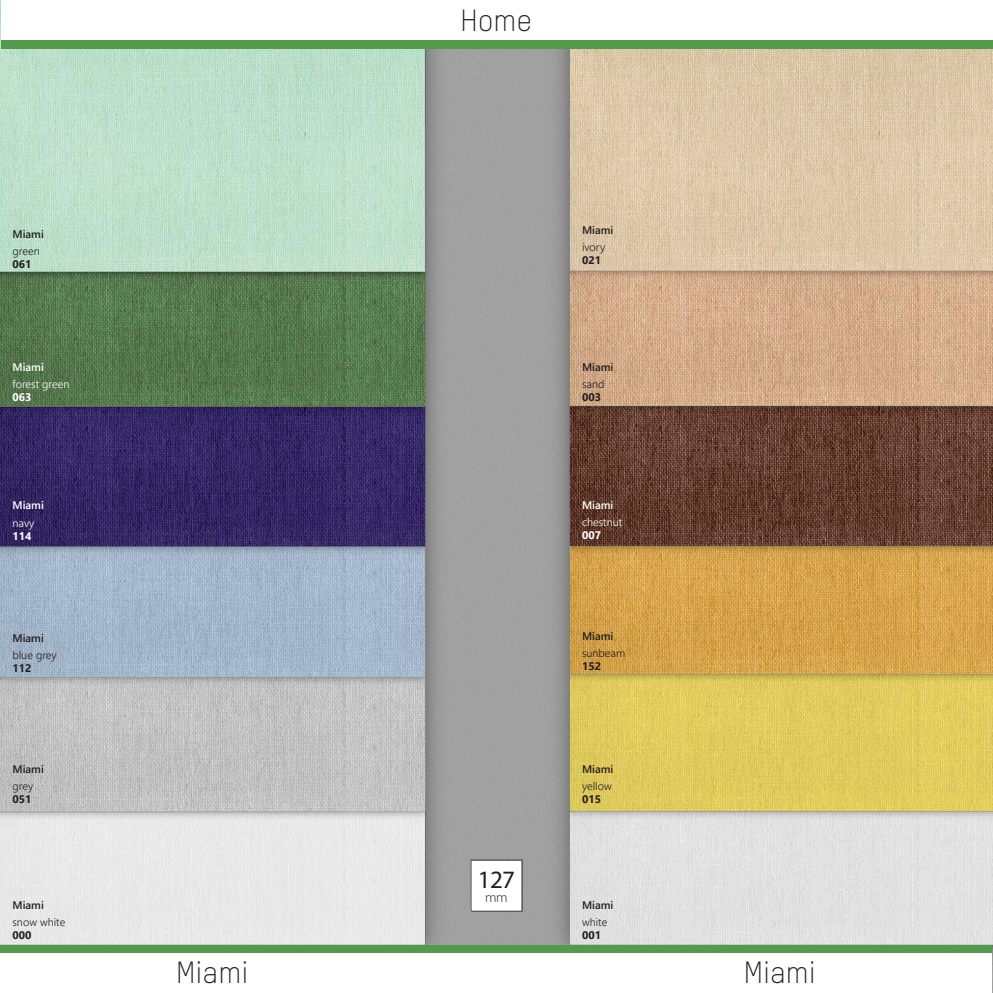
<style>
.page{position:relative;width:993px;height:993px;background:#fff}
.page>*{position:absolute;margin:0;border:0;box-sizing:border-box;transform-origin:0 0}
.t1{font:300 30px "TSTARPRO";color:#231f20}
.t2{font:25px "Myriad Pro";color:#231f20}
.t3{font:300 14px "Myriad Pro";color:#231f20}
.t4{font:300 11px "Segoe UI";color:#231f20}
.t5{font:600 11px "Segoe UI";color:#231f20}
.t6{font:700 11px "Segoe UI";color:#231f20}
.t7{font:300 11px "Segoe UI";color:#fff}
.t8{font:600 11px "Segoe UI";color:#fff}
.t9{font:700 11px "Segoe UI";color:#fff}
</style>
<div class="page">
<img style="left:0;top:0;width:992px;height:953px">
<div style="left:471px;top:859px;width:51px;height:51px;background:#fff"></div>
<hr style="left:470px;top:859px;width:52px;height:1px;background:#231f20">
<hr style="left:470px;top:860px;width:1px;height:50px;background:#231f20">
<hr style="left:521px;top:860px;width:1px;height:50px;background:#231f20">
<hr style="left:470px;top:910px;width:52px;height:1px;background:#231f20">
<div style="left:0;top:944px;width:991px;height:9px;background:#529a4c"></div>
<div style="left:1px;top:40px;width:991px;height:8px;background:#529a4c"></div>
<div style="left:1px;top:0;width:991px;height:40px;background:#fff"></div>
<h1 class="t1" style="left:460px;top:3px;width:73px">Home</h1>
<p class="t5" style="left:13px;top:224px;width:33px">Miami</p>
<p class="t4" style="left:13px;top:241px;width:29px">green</p>
<p class="t6" style="left:13px;top:254px;width:20px">061</p>
<p class="t5" style="left:582px;top:220px;width:33px">Miami</p>
<p class="t4" style="left:582px;top:237px;width:25px">ivory</p>
<p class="t6" style="left:582px;top:250px;width:20px">021</p>
<p class="t8" style="left:13px;top:357px;width:33px">Miami</p>
<p class="t7" style="left:13px;top:374px;width:59px">forest green</p>
<p class="t9" style="left:13px;top:387px;width:20px">063</p>
<p class="t5" style="left:582px;top:357px;width:33px">Miami</p>
<p class="t4" style="left:582px;top:374px;width:24px">sand</p>
<p class="t6" style="left:582px;top:387px;width:20px">003</p>
<p class="t8" style="left:13px;top:495px;width:33px">Miami</p>
<p class="t7" style="left:13px;top:512px;width:23px">navy</p>
<p class="t9" style="left:13px;top:525px;width:20px">114</p>
<p class="t8" style="left:582px;top:495px;width:33px">Miami</p>
<p class="t7" style="left:582px;top:512px;width:42px">chestnut</p>
<p class="t9" style="left:582px;top:525px;width:20px">007</p>
<p class="t5" style="left:13px;top:628px;width:33px">Miami</p>
<p class="t4" style="left:13px;top:645px;width:46px">blue grey</p>
<p class="t6" style="left:13px;top:658px;width:20px">112</p>
<p class="t5" style="left:582px;top:625px;width:33px">Miami</p>
<p class="t4" style="left:582px;top:642px;width:45px">sunbeam</p>
<p class="t6" style="left:582px;top:655px;width:20px">152</p>
<p class="t5" style="left:13px;top:758px;width:33px">Miami</p>
<p class="t4" style="left:13px;top:775px;width:22px">grey</p>
<p class="t6" style="left:13px;top:788px;width:20px">051</p>
<p class="t5" style="left:582px;top:758px;width:33px">Miami</p>
<p class="t4" style="left:582px;top:775px;width:31px">yellow</p>
<p class="t6" style="left:582px;top:788px;width:20px">015</p>
<p class="t5" style="left:13px;top:894px;width:33px">Miami</p>
<p class="t4" style="left:13px;top:911px;width:54px">snow white</p>
<p class="t6" style="left:13px;top:924px;width:20px">000</p>
<h2 class="t2" style="left:477px;top:863px;width:39px">127</h2>
<p class="t3" style="left:485px;top:889px;width:24px">mm</p>
<p class="t5" style="left:582px;top:894px;width:33px">Miami</p>
<p class="t4" style="left:582px;top:911px;width:27px">white</p>
<p class="t6" style="left:582px;top:924px;width:20px">001</p>
<h1 class="t1" style="left:176px;top:954px;width:74px">Miami</h1>
<h1 class="t1" style="left:743px;top:954px;width:74px">Miami</h1>
</div>
